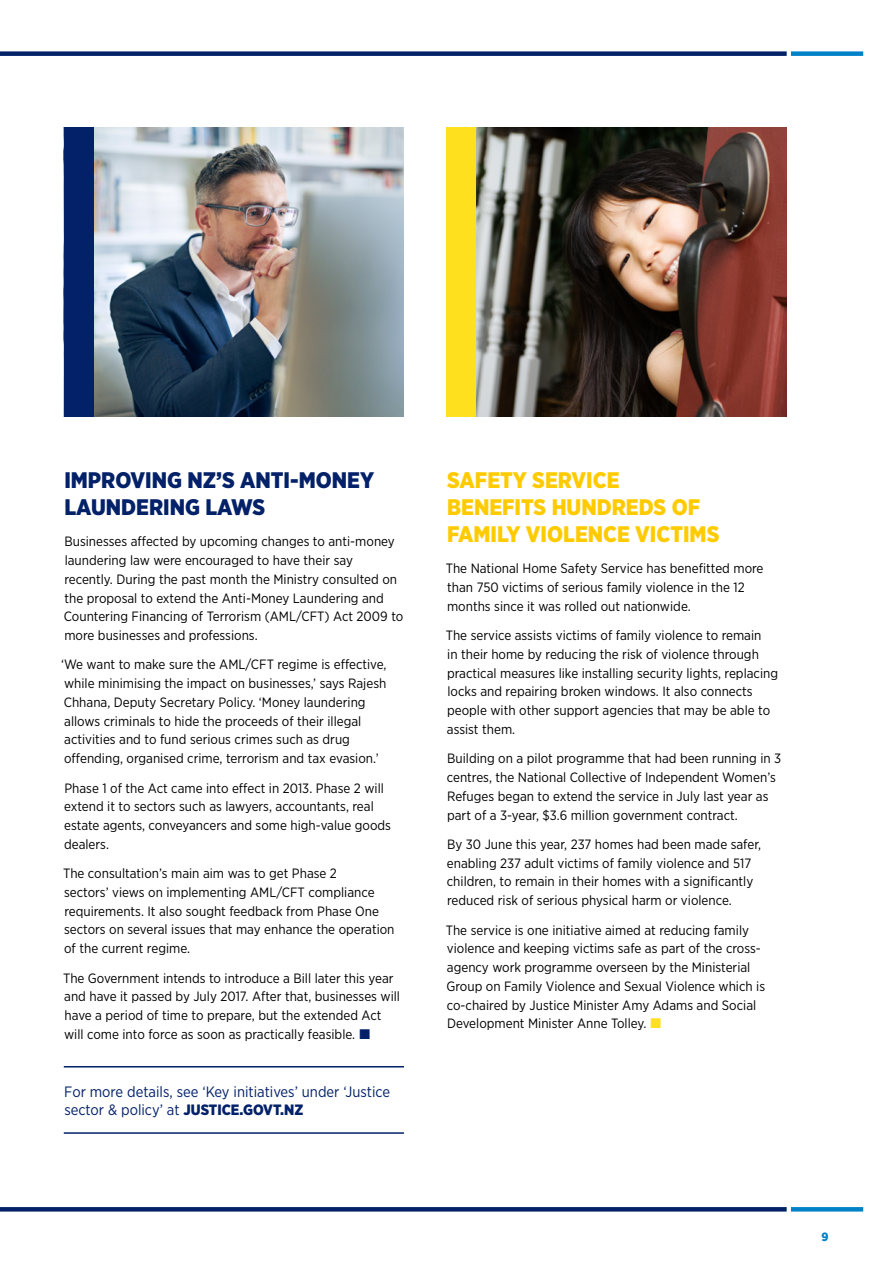
<style>
.page{position:relative;width:893px;height:1263px;background:#fff}
.page>*{position:absolute;margin:0;border:0;box-sizing:border-box;transform-origin:0 0}
.t1{font:900 22.5px/27px "Gotham Narrow";color:#ffcb00}
.t2{font:900 22.5px/27px "Gotham Narrow";color:#022169}
.t3{font:15px/18px "Gotham Narrow";color:#022169}
.t4{font:13.5px/18.8px "Gotham Narrow";color:#000}
.t5{font:900 12px "Gotham Narrow";color:#0082c9}
.s1{font-weight:900}
</style>
<div class="page">
<svg style="left:791px;top:1207px;width:72px;height:4px"></svg>
<div style="left:791px;top:51px;width:72px;height:5px;background:#0082c9"></div>
<svg style="left:0;top:1207px;width:787px;height:4px;background:#06256b"></svg>
<div style="left:0;top:51px;width:787px;height:5px;background:#022169"></div>
<hr style="left:64px;top:1066px;width:340px;height:1px;background:#022169">
<hr style="left:64px;top:1132px;width:340px;height:2px;background:#022169">
<img style="left:476px;top:128px;width:311px;height:289px">
<img style="left:94px;top:128px;width:310px;height:289px">
<div style="left:64px;top:128px;width:30px;height:289px;background:#022169"></div>
<div style="left:446px;top:128px;width:30px;height:289px;background:#fee01e"></div>
<h1 class="t2" style="left:64px;top:466px;width:311px">IMPROVING NZ’S ANTI-MONEY<br>LAUNDERING LAWS</h1>
<p class="t4" style="left:64px;top:532px;width:341px">Businesses affected by upcoming changes to anti-money laundering law were encouraged to have their say recently. During the past month the Ministry consulted on the proposal to extend the Anti-Money Laundering and Countering Financing of Terrorism (AML/CFT) Act 2009 to more businesses and professions.</p>
<p class="t4" style="left:61px;top:655px;width:327px">‘We want to make sure the AML/CFT regime is effective, while minimising the impact on businesses,’ says Rajesh Chhana, Deputy Secretary Policy. ‘Money laundering allows criminals to hide the proceeds of their illegal activities and to fund serious crimes such as drug offending, organised crime, terrorism and tax evasion.’</p>
<p class="t4" style="left:64px;top:778px;width:328px">Phase 1 of the Act came into effect in 2013. Phase 2 will extend it to sectors such as lawyers, accountants, real estate agents, conveyancers and some high-value goods dealers.</p>
<p class="t4" style="left:63px;top:864px;width:333px">The consultation’s main aim was to get Phase 2<br>sectors’ views on implementing AML/CFT compliance requirements. It also sought feedback from Phase One sectors on several issues that may enhance the operation of the current regime.</p>
<p class="t4" style="left:63px;top:968px;width:338px">The Government intends to introduce a Bill later this year and have it passed by July 2017. After that, businesses will have a period of time to prepare, but the extended Act will come into force as soon as practically feasible.</p>
<p class="t3" style="left:64px;top:1083px;width:327px">For more details, see ‘Key initiatives’ under ‘Justice sector &amp; policy’ at <span class="s1">JUSTICE.GOVT.NZ</span></p>
<h1 class="t1" style="left:447px;top:466px;width:274px">SAFETY SERVICE<br>BENEFITS HUNDREDS OF<br>FAMILY VIOLENCE VICTIMS</h1>
<p class="t4" style="left:446px;top:559px;width:319px">The National Home Safety Service has benefitted more than 750 victims of serious family violence in the 12 months since it was rolled out nationwide.</p>
<p class="t4" style="left:446px;top:626px;width:334px">The service assists victims of family violence to remain<br>in their home by reducing the risk of violence through practical measures like installing security lights, replacing locks and repairing broken windows. It also connects people with other support agencies that may be able to assist them.</p>
<p class="t4" style="left:447px;top:749px;width:336px">Building on a pilot programme that had been running in 3 centres, the National Collective of Independent Women’s Refuges began to extend the service in July last year as part of a 3-year, $3.6 million government contract.</p>
<p class="t4" style="left:447px;top:834px;width:316px">By 30 June this year, 237 homes had been made safer, enabling 237 adult victims of family violence and 517 children, to remain in their homes with a significantly reduced risk of serious physical harm or violence.</p>
<p class="t4" style="left:446px;top:920px;width:321px">The service is one initiative aimed at reducing family violence and keeping victims safe as part of the cross&shy;agency work programme overseen by the Ministerial Group on Family Violence and Sexual Violence which is co-chaired by Justice Minister Amy Adams and Social Development Minister Anne Tolley.</p>
<p class="t5" style="left:821px;top:1229px;width:9px">9</p>
</div>
